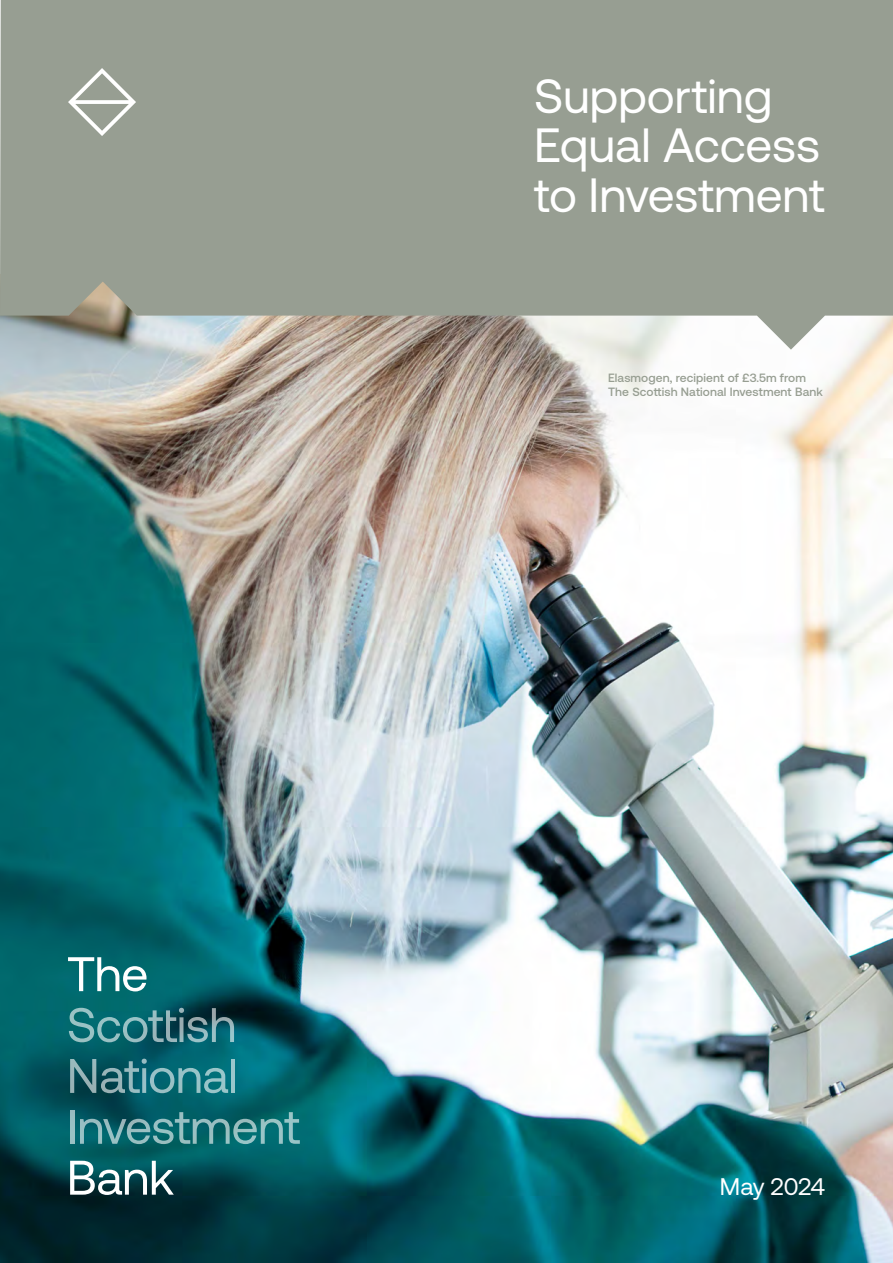
<style>
.page{position:relative;width:893px;height:1263px;background:#fff}
.page>*{position:absolute;margin:0;border:0;box-sizing:border-box;transform-origin:0 0}
.t1{font:48px/49.5px "Aeonik";color:#fff}
.t2{font:24px "Aeonik";letter-spacing:-.005em;color:#fff}
.t3{font:500 12px/14.4px "Aeonik";letter-spacing:.01em;color:#979e92}
</style>
<div class="page">
<img style="left:0;top:350px;width:893px;height:913px">
<svg style="left:0;top:0;width:893px;height:350px;fill:#979e92"></svg>
<svg style="left:68px;top:68px;width:68px;height:68px"></svg>
<svg style="left:68px;top:957px;width:79px;height:34px"></svg>
<svg style="left:69px;top:1008px;width:165px;height:34px"></svg>
<svg style="left:70px;top:1059px;width:158px;height:34px"></svg>
<hr style="left:231px;top:1059px;width:4px;height:34px;background:#99c7cc">
<hr style="left:70px;top:1110px;width:4px;height:34px;background:#99c1c4">
<svg style="left:80px;top:1112px;width:220px;height:32px"></svg>
<svg style="left:70px;top:1161px;width:104px;height:34px"></svg>
<h1 class="t1" style="left:534px;top:71px;width:292px">Supporting<br>Equal Access to Investment</h1>
<p class="t3" style="left:608px;top:370px;width:216px">Elasmogen, recipient of £3.5m from<br>The Scottish National Investment Bank</p>
<h2 class="t2" style="left:720px;top:1173px;width:107px">May 2024</h2>
</div>
